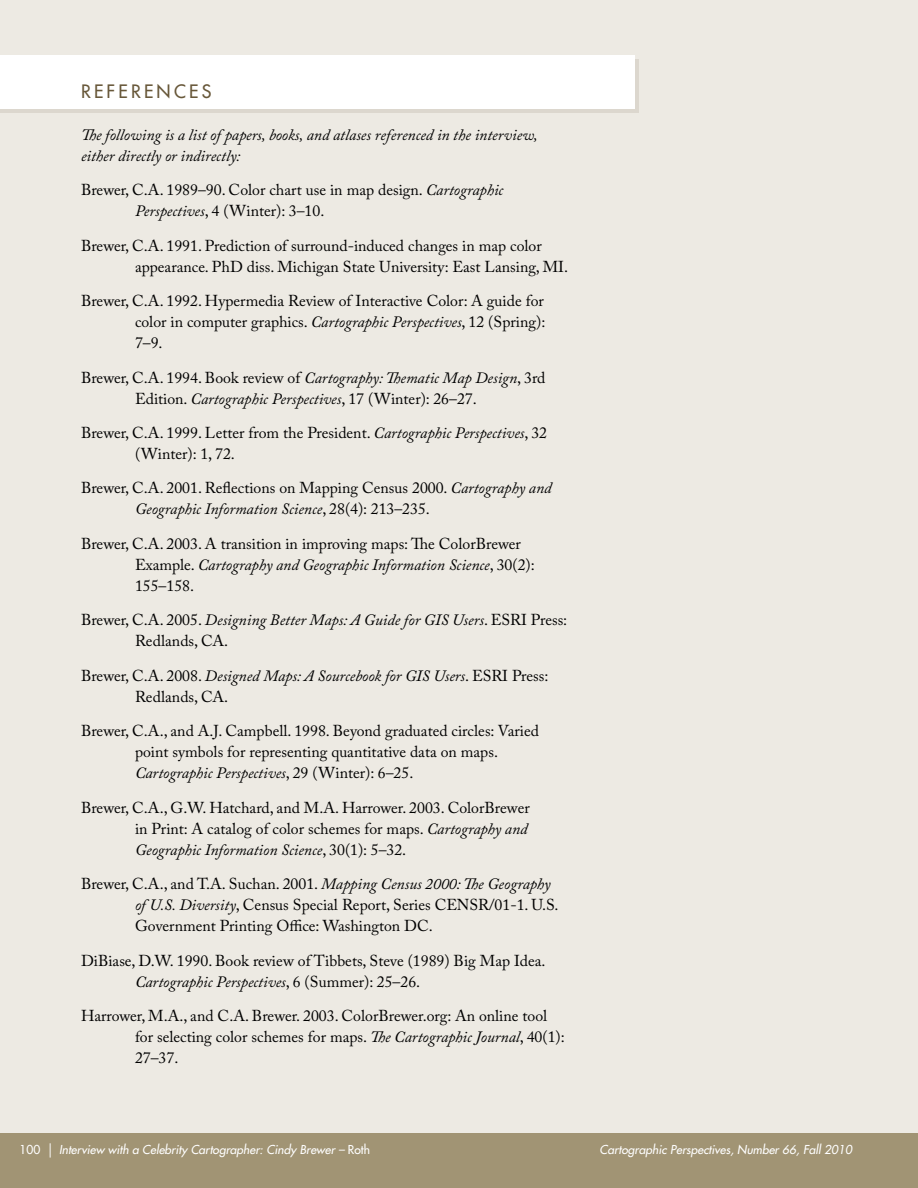
<style>
.page{position:relative;width:918px;height:1188px;background:#fff}
.page>*{position:absolute;margin:0;border:0;box-sizing:border-box;transform-origin:0 0}
.t1{font:500 18px "Futura Std";letter-spacing:.18em;color:#68583a}
.t2{font:15.75px/21px "Adobe Caslon Pro";color:#000}
.t3{font:italic 15.75px/21px "Adobe Caslon Pro";color:#000}
.t4{font:italic 500 12px "Futura Std";color:#fff}
.s1{font-style:italic}
.s2{font-style:normal}
</style>
<div class="page">
<div style="left:0;top:0;width:918px;height:1136px;background:#edeae3"></div>
<div style="left:0;top:1133px;width:918px;height:55px;background:#a19474"></div>
<div style="left:0;top:59px;width:639px;height:54px;background:#dcd7ce"></div>
<div style="left:0;top:55px;width:634px;height:54px;background:#fff"></div>
<p class="t1" style="left:81px;top:80px;width:132px">REFEREN CES</p>
<p class="t3" style="left:81px;top:124px;width:458px">The following is a list of papers, books, and atlases referenced in the interview, either directly or indirectly:</p>
<p class="t2" style="left:135px;top:179px;width:370px;text-indent:-54px">Brewer, C.A. 1989–90. Color chart use in map design. <span class="s1">Cartographic<br>Perspectives</span>, 4 (Winter): 3–10.</p>
<p class="t2" style="left:135px;top:235px;width:435px;text-indent:-54px">Brewer, C.A. 1991. Prediction of surround-induced changes in map color appearance. PhD diss. Michigan State University: East Lansing, MI.</p>
<p class="t2" style="left:135px;top:290px;width:412px;text-align:justify;text-indent:-54px">Brewer, C.A. 1992. Hypermedia Review of Interactive Color: A guide for color in computer graphics. <span class="s1">Cartographic Perspectives</span>, 12 (Spring):<br>7–9.</p>
<p class="t2" style="left:135px;top:367px;width:412px;text-indent:-54px">Brewer, C.A. 1994. Book review of <span class="s1">Cartography: Thematic Map Design</span>, 3rd<br>Edition. <span class="s1">Cartographic Perspectives</span>, 17 (Winter): 26–27.</p>
<p class="t2" style="left:135px;top:422px;width:414px;text-indent:-54px">Brewer, C.A. 1999. Letter from the President. <span class="s1">Cartographic Perspectives</span>, 32 (Winter): 1, 72.</p>
<p class="t2" style="left:135px;top:478px;width:418px;text-indent:-54px">Brewer, C.A. 2001. Reflections on Mapping Census 2000. <span class="s1">Cartography and<br>Geographic Information Science</span>, 28(4): 213–235.</p>
<p class="t2" style="left:135px;top:533px;width:401px;text-indent:-54px">Brewer, C.A. 2003. A transition in improving maps: The ColorBrewer<br>Example. <span class="s1">Cartography and Geographic Information Science</span>, 30(2):<br>155–158.</p>
<p class="t2" style="left:135px;top:610px;width:434px;text-indent:-54px">Brewer, C.A. 2005. <span class="s1">Designing Better Maps: A Guide for GIS Users</span>. ESRI Press:<br>Redlands, CA.</p>
<p class="t2" style="left:135px;top:665px;width:415px;text-indent:-54px">Brewer, C.A. 2008. <span class="s1">Designed Maps: A Sourcebook for GIS Users</span>. ESRI Press:<br>Redlands, CA.</p>
<p class="t2" style="left:135px;top:720px;width:406px;text-indent:-54px">Brewer, C.A., and A.J. Campbell. 1998. Beyond graduated circles: Varied point symbols for representing quantitative data on maps.<br><span class="s1">Cartographic Perspectives</span>, 29 (Winter): 6–25.</p>
<p class="t2" style="left:135px;top:797px;width:396px;text-indent:-54px">Brewer, C.A., G.W. Hatchard, and M.A. Harrower. 2003. ColorBrewer in Print: A catalog of color schemes for maps. <span class="s1">Cartography and<br>Geographic Information Science</span>, 30(1): 5–32.</p>
<p class="t2" style="left:135px;top:873px;width:425px;text-indent:-54px">Brewer, C.A., and T.A. Suchan. 2001. <span class="s1">Mapping Census 2000: The Geography of U.S. Diversity</span>, Census Special Report, Series CENSR/01-1. U.S.<br>Government Printing Office: Washington DC.</p>
<p class="t2" style="left:135px;top:950px;width:412px;text-indent:-54px">DiBiase, D.W. 1990. Book review of Tibbets, Steve (1989) Big Map Idea.<br><span class="s1">Cartographic Perspectives</span>, 6 (Summer): 25–26.</p>
<p class="t2" style="left:135px;top:1005px;width:431px;text-indent:-54px">Harrower, M.A., and C.A. Brewer. 2003. ColorBrewer.org: An online tool for selecting color schemes for maps. <span class="s1">The Cartographic Journal</span>, 40(1):<br>27–37.</p>
<p class="t4" style="left:20px;top:1142px;width:352px"><span class="s2">100</span> | Interview with a Celebrity Cartographer: Cindy Brewer – <span class="s2">Roth</span></p>
<p class="t4" style="left:599px;top:1142px;width:254px">Cartographic Perspectives, Number 66, Fall 2010</p>
</div>
